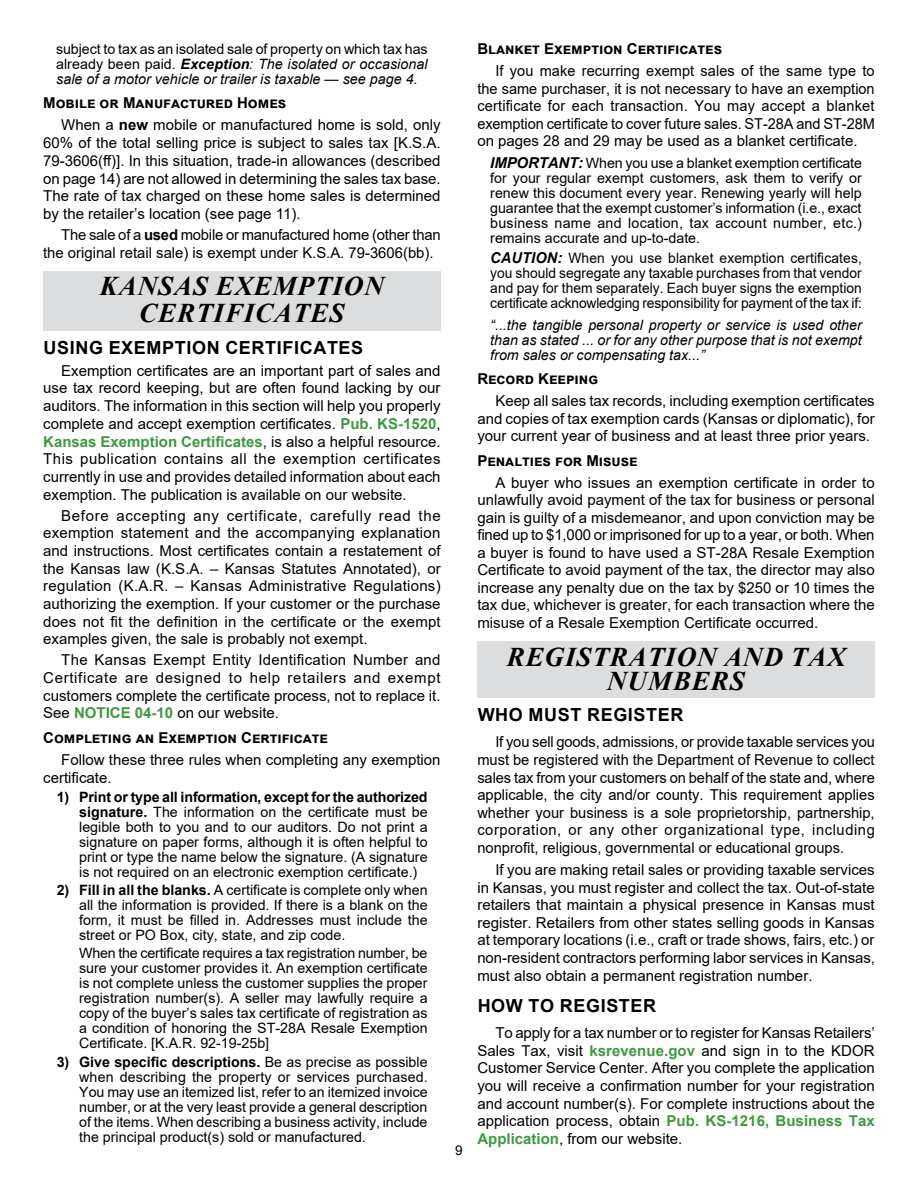
<style>
.page{position:relative;width:918px;height:1188px;background:#fff}
.page>*{position:absolute;margin:0;border:0;box-sizing:border-box;transform-origin:0 0}
.Pub_para_after_sub-h{font:italic 700 27px/27px "Times New Roman";letter-spacing:.035em;color:#000;text-align:center}
.Pub_Section_Title{font:700 18px "Arial";letter-spacing:.035em;color:#000}
.Pub_para_after_sub-h-2{font:15px/17.7px "Arial";color:#000;text-align:justify}
.Pub_Section_Title-2{font:700 15px "Arial";color:#000}
.Pub_numbered_lines{font:14.25px/15px "Arial";color:#000;text-align:justify}
.Pub_EXAMPLE__CAUTION{font:14.25px/15px "Arial";letter-spacing:-.005em;color:#000;text-align:justify}
.Pub_EXAMPLE__CAUTION-2{font:italic 14.25px/15.1px "Arial";color:#000;text-align:justify}
.t1{font:13.5px "Arial";color:#000}
.s1{font-style:normal}
.s2{font-weight:700}
.s3{font-weight:700;color:#409a40}
.s4{font-weight:700;font-style:italic;font-size:15px}
</style>
<div class="page">
<div style="left:43px;top:271px;width:398px;height:59px;background:#dcddde"></div>
<div style="left:477px;top:642px;width:398px;height:56px;background:#dcddde"></div>
<p class="Pub_EXAMPLE__CAUTION-2" style="left:56px;top:41px;width:373px"><span class="s1">subject to tax as an isolated sale of property on which tax has already been paid.</span> <span class="s2">Exception</span>: The isolated or occasional sale of a motor vehicle or trailer is taxable — see page 4<span class="s1">.</span></p>
<p class="Pub_Section_Title-2" style="left:43px;top:93px;width:245px">Mobile or Manufactured Homes</p>
<p class="Pub_para_after_sub-h-2" style="left:43px;top:116px;width:399px;text-indent:18px">When a <span class="s2">new</span> mobile or manufactured home is sold, only 60% of the total selling price is subject to sales tax [K.S.A.<br>79-3606(ff)]. In this situation, trade-in allowances (described on page 14) are not allowed in determining the sales tax base.<br>The rate of tax charged on these home sales is determined by the retailer’s location (see page 11).</p>
<p class="Pub_para_after_sub-h-2" style="left:43px;top:226px;width:399px;text-indent:18px">The sale of a <span class="s2">used</span> mobile or manufactured home (other than the original retail sale) is exempt under K.S.A. 79-3606(bb).</p>
<p class="Pub_para_after_sub-h" style="left:100px;top:272px;width:286px">KANSAS EXEMPTION<br>CERTIFICATES</p>
<p class="Pub_Section_Title" style="left:44px;top:335px;width:321px">USING EXEMPTION CERTIFICATES</p>
<p class="Pub_para_after_sub-h-2" style="left:43px;top:362px;width:399px;text-indent:18px">Exemption certificates are an important part of sales and use tax record keeping, but are often found lacking by our auditors. The information in this section will help you properly complete and accept exemption certificates. <span class="s3">Pub. KS-1520</span>, <span class="s3">Kansas Exemption Certificates</span>, is also a helpful resource.<br>This publication contains all the exemption certificates currently in use and provides detailed information about each exemption. The publication is available on our website.</p>
<p class="Pub_para_after_sub-h-2" style="left:43px;top:506px;width:399px;text-indent:18px">Before accepting any certificate, carefully read the exemption statement and the accompanying explanation and instructions. Most certificates contain a restatement of the Kansas law (K.S.A. – Kansas Statutes Annotated), or regulation (K.A.R. – Kansas Administrative Regulations) authorizing the exemption. If your customer or the purchase does not fit the definition in the certificate or the exempt examples given, the sale is probably not exempt.</p>
<p class="Pub_para_after_sub-h-2" style="left:43px;top:651px;width:399px;text-indent:18px">The Kansas Exempt Entity Identification Number and Certificate are designed to help retailers and exempt customers complete the certificate process, not to replace it.<br>See <span class="s3">NOTICE 04-10</span> on our website.</p>
<p class="Pub_Section_Title-2" style="left:43px;top:727px;width:286px">Completing an Exemption Certificate</p>
<p class="Pub_para_after_sub-h-2" style="left:43px;top:751px;width:399px;text-indent:18px">Follow these three rules when completing any exemption certificate.</p>
<p class="Pub_numbered_lines" style="left:79px;top:789px;width:350px;text-indent:-22px"><span class="s2">1) Print or type all information, except for the authorized signature.</span> The information on the certificate must be legible both to you and to our auditors. Do not print a signature on paper forms, although it is often helpful to print or type the name below the signature. (A signature is not required on an electronic exemption certificate.)</p>
<p class="Pub_numbered_lines" style="left:79px;top:883px;width:350px;text-indent:-22px"><span class="s2">2) Fill in all the blanks.</span> A certificate is complete only when all the information is provided. If there is a blank on the form, it must be filled in. Addresses must include the street or PO Box, city, state, and zip code.</p>
<p class="Pub_numbered_lines" style="left:79px;top:946px;width:350px">When the certificate requires a tax registration number, be sure your customer provides it. An exemption certificate is not complete unless the customer supplies the proper registration number(s). A seller may lawfully require a copy of the buyer’s sales tax certificate of registration as a condition of honoring the ST-28A Resale Exemption Certificate. [K.A.R. 92-19-25b]</p>
<p class="Pub_numbered_lines" style="left:79px;top:1054px;width:350px;text-indent:-22px"><span class="s2">3) Give specific descriptions.</span> Be as precise as possible when describing the property or services purchased.<br>You may use an itemized list, refer to an itemized invoice number, or at the very least provide a general description of the items. When describing a business activity, include the principal product(s) sold or manufactured.</p>
<p class="t1" style="left:455px;top:1141px;width:9px">9</p>
<p class="Pub_Section_Title-2" style="left:477px;top:38px;width:246px">Blanket Exemption Certificates</p>
<p class="Pub_para_after_sub-h-2" style="left:477px;top:62px;width:399px;text-indent:18px">If you make recurring exempt sales of the same type to the same purchaser, it is not necessary to have an exemption certificate for each transaction. You may accept a blanket exemption certificate to cover future sales. ST-28A and ST-28M on pages 28 and 29 may be used as a blanket certificate.</p>
<p class="Pub_EXAMPLE__CAUTION" style="left:490px;top:155px;width:373px"><span class="s4">IMPORTANT:</span> When you use a blanket exemption certificate for your regular exempt customers, ask them to verify or renew this document every year. Renewing yearly will help guarantee that the exempt customer’s information (i.e., exact business name and location, tax account number, etc.) remains accurate and up-to-date.</p>
<p class="Pub_EXAMPLE__CAUTION" style="left:490px;top:251px;width:373px"><span class="s4">CAUTION:</span> When you use blanket exemption certificates, you should segregate any taxable purchases from that vendor and pay for them separately. Each buyer signs the exemption certificate acknowledging responsibility for payment of the tax if:</p>
<p class="Pub_EXAMPLE__CAUTION-2" style="left:490px;top:318px;width:373px">“...the tangible personal property or service is used other than as stated ... or for any other purpose that is not exempt from sales or compensating tax...”</p>
<p class="Pub_Section_Title-2" style="left:477px;top:369px;width:122px">Record Keeping</p>
<p class="Pub_para_after_sub-h-2" style="left:477px;top:392px;width:399px;text-indent:18px">Keep all sales tax records, including exemption certificates and copies of tax exemption cards (Kansas or diplomatic), for your current year of business and at least three prior years.</p>
<p class="Pub_Section_Title-2" style="left:477px;top:450px;width:162px">Penalties for Misuse</p>
<p class="Pub_para_after_sub-h-2" style="left:477px;top:473px;width:399px;text-indent:18px">A buyer who issues an exemption certificate in order to unlawfully avoid payment of the tax for business or personal gain is guilty of a misdemeanor, and upon conviction may be fined up to $1,000 or imprisoned for up to a year, or both. When a buyer is found to have used a ST-28A Resale Exemption Certificate to avoid payment of the tax, the director may also increase any penalty due on the tax by $250 or 10 times the tax due, whichever is greater, for each transaction where the misuse of a Resale Exemption Certificate occurred.</p>
<p class="Pub_para_after_sub-h" style="left:507px;top:644px;width:340px;line-height:24px">REGISTRATION AND TAX<br>NUMBERS</p>
<p class="Pub_Section_Title" style="left:478px;top:702px;width:207px">WHO MUST REGISTER</p>
<p class="Pub_para_after_sub-h-2" style="left:477px;top:733px;width:399px;text-indent:18px">If you sell goods, admissions, or provide taxable services you must be registered with the Department of Revenue to collect sales tax from your customers on behalf of the state and, where applicable, the city and/or county. This requirement applies whether your business is a sole proprietorship, partnership, corporation, or any other organizational type, including nonprofit, religious, governmental or educational groups.</p>
<p class="Pub_para_after_sub-h-2" style="left:477px;top:861px;width:399px;text-indent:18px">If you are making retail sales or providing taxable services in Kansas, you must register and collect the tax. Out-of-state retailers that maintain a physical presence in Kansas must register. Retailers from other states selling goods in Kansas at temporary locations (i.e., craft or trade shows, fairs, etc.) or non-resident contractors performing labor services in Kansas, must also obtain a permanent registration number.</p>
<p class="Pub_Section_Title" style="left:478px;top:993px;width:180px">HOW TO REGISTER</p>
<p class="Pub_para_after_sub-h-2" style="left:477px;top:1024px;width:399px;text-indent:18px">To apply for a tax number or to register for Kansas Retailers’ Sales Tax, visit <span class="s3">ksrevenue.gov</span> and sign in to the KDOR Customer Service Center. After you complete the application you will receive a confirmation number for your registration and account number(s). For complete instructions about the application process, obtain <span class="s3">Pub. KS-1216, Business Tax Application</span>, from our website.</p>
</div>
